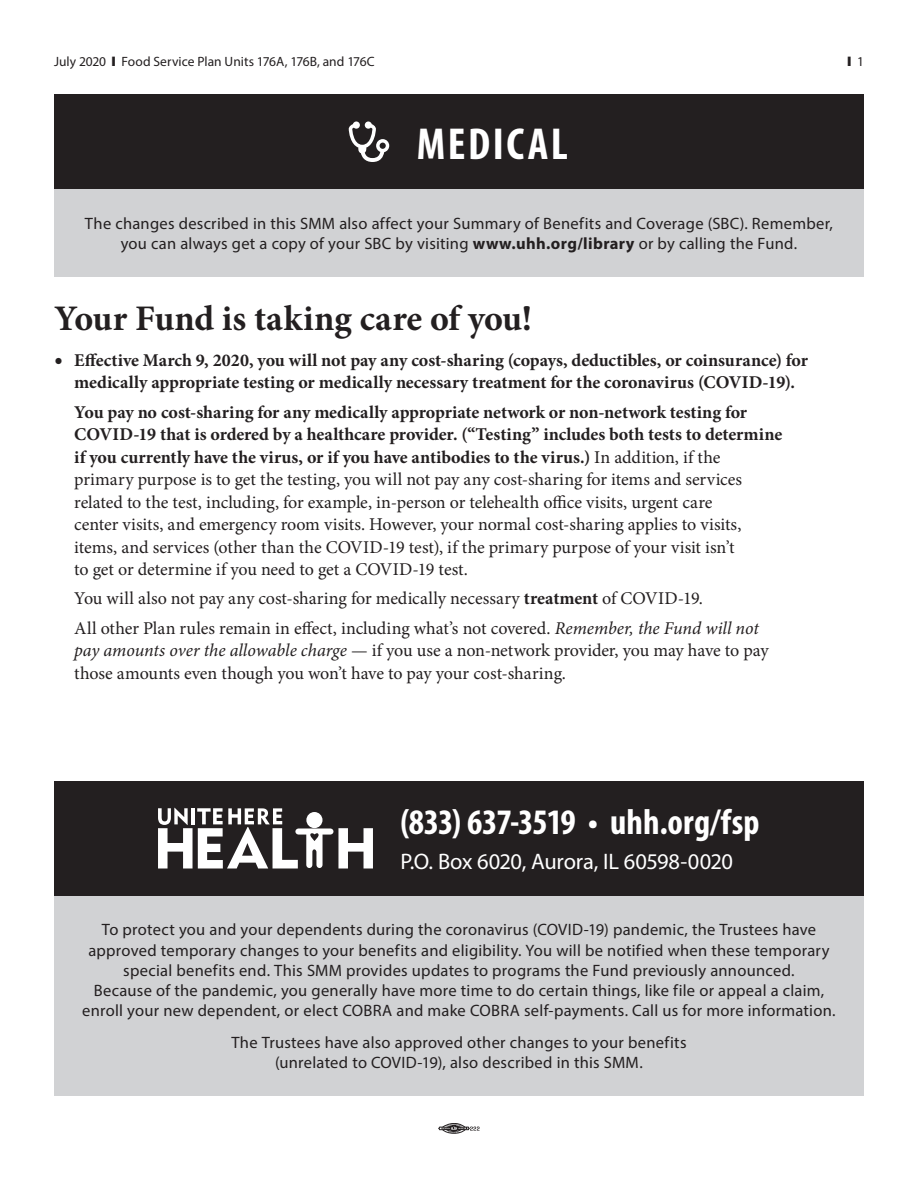
<style>
.page{position:relative;width:918px;height:1188px;background:#fff}
.page>*{position:absolute;margin:0;border:0;box-sizing:border-box;transform-origin:0 0}
.t1{font:700 condensed 45px "Myriad Pro";letter-spacing:.055em;color:#fff}
.t2{font:700 36px "Minion Pro";letter-spacing:-.005em;color:#231f20}
.t3{font:700 condensed 36px "Myriad Pro";letter-spacing:-.005em;color:#fff}
.t4{font:22.5px "Myriad Pro";letter-spacing:-.01em;color:#fff}
.t5{font:18px/22.5px "Minion Pro";letter-spacing:-.005em;color:#231f20}
.t6{font:700 18px/22.5px "Minion Pro";letter-spacing:-.005em;color:#231f20;text-align:center}
.t7{font:16.5px/20.2px "Myriad Pro";letter-spacing:.015em;color:#231f20;text-align:center}
.t8{font:13.5px "Myriad Pro";color:#231f20}
.s1{font-weight:700}
.s2{font-size:22.5px}
.s3{font-style:italic}
</style>
<div class="page">
<svg style="left:438px;top:1123px;width:42px;height:10px"></svg>
<div style="left:54px;top:896px;width:810px;height:200px;background:#d1d2d4"></div>
<div style="left:54px;top:781px;width:810px;height:115px;background:#231f20"></div>
<svg style="left:158px;top:808px;width:215px;height:60px"></svg>
<div style="left:54px;top:189px;width:810px;height:88px;background:#d1d2d4"></div>
<div style="left:54px;top:94px;width:810px;height:95px;background:#231f20"></div>
<svg style="left:349px;top:122px;width:40px;height:40px"></svg>
<p class="t8" style="left:54px;top:53px;width:322px">July 2020 ❙ Food Service Plan Units 176A, 176B, and 176C</p>
<p class="t8" style="left:848px;top:53px;width:18px">❙ 1</p>
<h1 class="t1" style="left:417px;top:116px;width:153px">MEDICAL</h1>
<p class="t7" style="left:85px;top:213px;width:750px">The changes described in this SMM also affect your Summary of Benefits and Coverage (SBC). Remember, you can always get a copy of your SBC by visiting <span class="s1">www.uhh.org/library</span> or by calling the Fund.</p>
<h2 class="t2" style="left:54px;top:293px;width:480px">Your Fund is taking care of you!</h2>
<p class="t6" style="left:54px;top:349px;width:756px"><span class="s2">•</span> Effective March 9, 2020, you will not pay any cost-sharing (copays, deductibles, or coinsurance) for medically appropriate testing or medically necessary treatment for the coronavirus (COVID-19).</p>
<p class="t5" style="left:74px;top:401px;width:710px"><span class="s1">You pay no cost-sharing for any medically appropriate network or non-network testing for COVID-19 that is ordered by a healthcare provider. (“Testing” includes both tests to determine if you currently have the virus, or if you have antibodies to the virus.)</span> In addition, if the primary purpose is to get the testing, you will not pay any cost-sharing for items and services related to the test, including, for example, in-person or telehealth office visits, urgent care<br>center visits, and emergency room visits. However, your normal cost-sharing applies to visits, items, and services (other than the COVID-19 test), if the primary purpose of your visit isn’t<br>to get or determine if you need to get a COVID-19 test.</p>
<p class="t5" style="left:74px;top:584px;width:686px;line-height:29.2px">You will also not pay any cost-sharing for medically necessary <span class="s1">treatment</span> of COVID-19.<br>All other Plan rules remain in effect, including what’s not covered. <span class="s3">Remember, the Fund will not</span></p>
<p class="t5" style="left:74px;top:639px;width:696px"><span class="s3">pay amounts over the allowable charge</span> — if you use a non-network provider, you may have to pay those amounts even though you won’t have to pay your cost-sharing.</p>
<h2 class="t3" style="left:400px;top:800px;width:361px">(833) 637-3519 • uhh.org/fsp</h2>
<p class="t4" style="left:400px;top:847px;width:334px">P.O. Box 6020, Aurora, IL 60598-0020</p>
<p class="t7" style="left:82px;top:920px;width:755px">To protect you and your dependents during the coronavirus (COVID-19) pandemic, the Trustees have approved temporary changes to your benefits and eligibility. You will be notified when these temporary special benefits end. This SMM provides updates to programs the Fund previously announced.<br>Because of the pandemic, you generally have more time to do certain things, like file or appeal a claim, enroll your new dependent, or elect COBRA and make COBRA self-payments. Call us for more information.</p>
<p class="t7" style="left:231px;top:1032px;width:457px">The Trustees have also approved other changes to your benefits (unrelated to COVID-19), also described in this SMM.</p>
</div>
